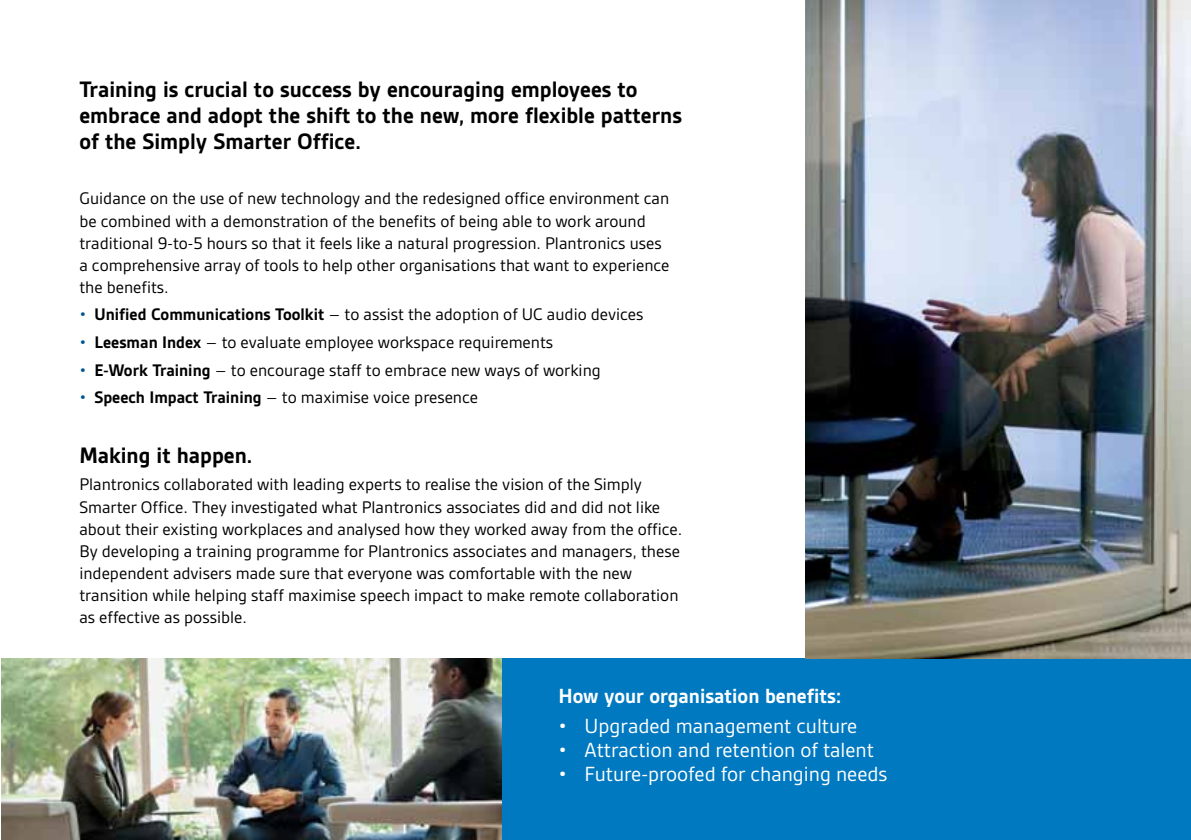
<style>
.page{position:relative;width:1191px;height:840px;background:#fff}
.page>*{position:absolute;margin:0;border:0;box-sizing:border-box;transform-origin:0 0}
.t1{font:700 24px/26px "Gesta";color:#000}
.t2{font:22px "Gesta";color:#fff}
.t3{font:700 22px "Gesta";color:#fff}
.t4{font:18px/22px "Gesta";color:#000}
.s1{color:#005596}
.s2{font-weight:700}
</style>
<div class="page">
<div style="left:502px;top:658px;width:689px;height:181px;background:#0079c1"></div>
<img style="left:1px;top:658px;width:501px;height:181px">
<img style="left:805px;top:0;width:386px;height:658px">
<h1 class="t1" style="left:79px;top:76px;width:604px">Training is crucial to success by encouraging employees to embrace and adopt the shift to the new, more flexible patterns of the Simply Smarter Office.</h1>
<p class="t4" style="left:79px;top:187px;width:591px">Guidance on the use of new technology and the redesigned office environment can be combined with a demonstration of the benefits of being able to work around traditional 9-to-5 hours so that it feels like a natural progression. Plantronics uses a comprehensive array of tools to help other organisations that want to experience the benefits.</p>
<p class="t4" style="left:79px;top:303px;width:565px"><span class="s1">•</span> <span class="s2">Unified Communications Toolkit</span> – to assist the adoption of UC audio devices</p>
<p class="t4" style="left:79px;top:331px;width:475px"><span class="s1">•</span> <span class="s2">Leesman Index</span> – to evaluate employee workspace requirements</p>
<p class="t4" style="left:79px;top:358px;width:523px"><span class="s1">•</span> <span class="s2">E-Work Training</span> – to encourage staff to embrace new ways of working</p>
<p class="t4" style="left:79px;top:386px;width:400px"><span class="s1">•</span> <span class="s2">Speech Impact Training</span> – to maximise voice presence</p>
<h1 class="t1" style="left:79px;top:442px;width:175px">Making it happen.</h1>
<p class="t4" style="left:79px;top:473px;width:604px">Plantronics collaborated with leading experts to realise the vision of the Simply Smarter Office. They investigated what Plantronics associates did and did not like about their existing workplaces and analysed how they worked away from the office.<br>By developing a training programme for Plantronics associates and managers, these independent advisers made sure that everyone was comfortable with the new transition while helping staff maximise speech impact to make remote collaboration as effective as possible.</p>
<p class="t3" style="left:558px;top:683px;width:284px">How your organisation benefits:</p>
<p class="t2" style="left:558px;top:712px;width:300px">• Upgraded management culture</p>
<p class="t2" style="left:558px;top:736px;width:317px">• Attraction and retention of talent</p>
<p class="t2" style="left:558px;top:760px;width:330px">• Future-proofed for changing needs</p>
</div>
